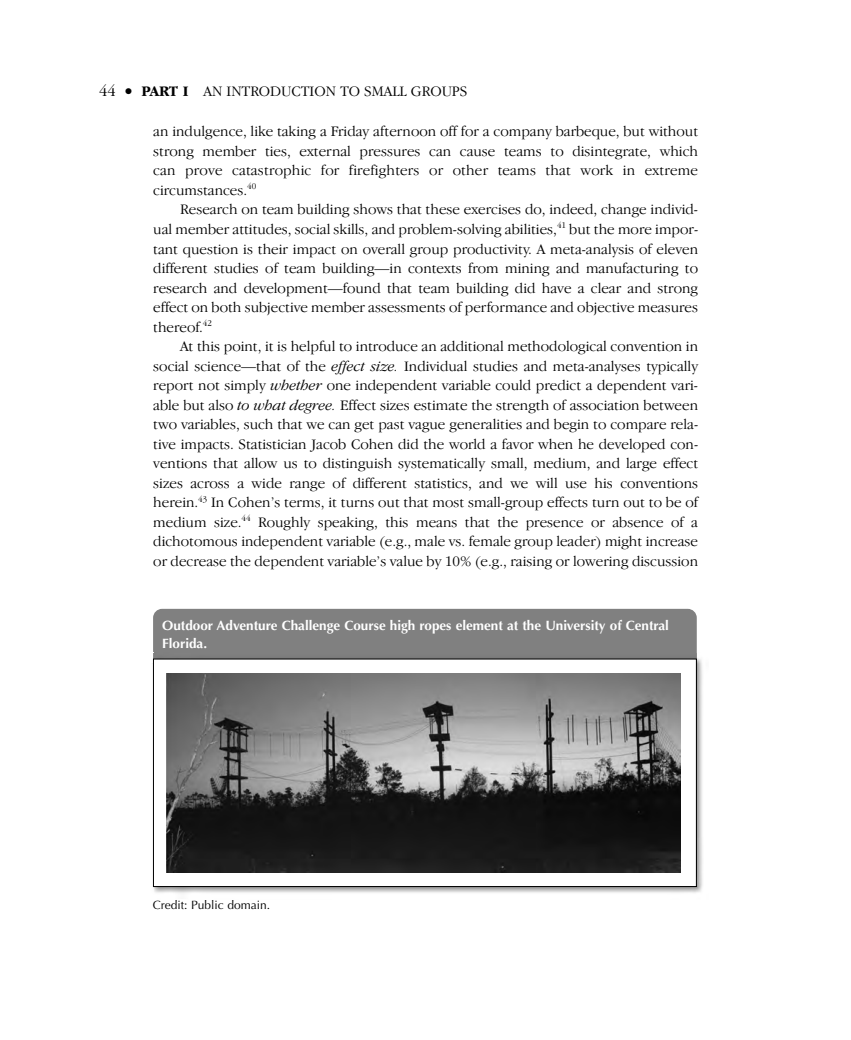
<style>
.page{position:relative;width:851px;height:1040px;background:#fff}
.page>*{position:absolute;margin:0;border:0;box-sizing:border-box;transform-origin:0 0}
.t1{font:300 15px "Garamond IT Cby BT";color:#000}
.t2{font:700 13.5px/18px "Optima";color:#fff}
.t3{font:12px "Optima";color:#000}
.s1{font-size:16.5px}
.s2{font-size:16.5px;color:#fff}
.s3{font-weight:700}
.s4{font-style:italic}
</style>
<div class="page">
<div style="left:153px;top:609px;width:543px;height:275px;background:#808080;border-radius:9px"></div>
<img style="left:152px;top:653px;width:551px;height:241px">
<img style="left:152px;top:664px;width:1px;height:230px">
<div style="left:154px;top:659px;width:542px;height:227px;background:#fff"></div>
<img style="left:167px;top:673px;width:513px;height:199px">
<p class="t1" style="left:99px;top:86px;width:370px"><span class="s1">44</span><span class="s2">–</span>•<span class="s2">–</span><span class="s3">PART I</span> AN INTRODUCTION TO SMALL GROUPS</p>
<p class="t1" style="left:153px;top:126px;width:546px">an indulgence, like taking a Friday afternoon off for a company barbeque, but without</p>
<p class="t1" style="left:153px;top:145px;width:546px">strong member ties, external pressures can cause teams to disintegrate, which</p>
<p class="t1" style="left:153px;top:165px;width:546px">can prove catastrophic for firefighters or other teams that work in extreme</p>
<p class="t1" style="left:153px;top:184px;width:104px">circumstances.<sup>40</sup></p>
<p class="t1" style="left:180px;top:204px;width:519px">Research on team building shows that these exercises do, indeed, change individ-</p>
<p class="t1" style="left:153px;top:223px;width:546px">ual member attitudes, social skills, and problem-solving abilities,<sup>41</sup> but the more impor-</p>
<p class="t1" style="left:153px;top:243px;width:546px">tant question is their impact on overall group productivity. A meta-analysis of eleven</p>
<p class="t1" style="left:153px;top:262px;width:546px">different studies of team building—in contexts from mining and manufacturing to</p>
<p class="t1" style="left:153px;top:282px;width:546px">research and development—found that team building did have a clear and strong</p>
<p class="t1" style="left:153px;top:301px;width:546px">effect on both subjective member assessments of performance and objective measures</p>
<p class="t1" style="left:153px;top:321px;width:60px">thereof.<sup>42</sup></p>
<p class="t1" style="left:180px;top:340px;width:519px">At this point, it is helpful to introduce an additional methodological convention in</p>
<p class="t1" style="left:153px;top:360px;width:546px">social science—that of the <span class="s4">effect size.</span> Individual studies and meta-analyses typically</p>
<p class="t1" style="left:153px;top:379px;width:546px">report not simply <span class="s4">whether</span> one independent variable could predict a dependent vari-</p>
<p class="t1" style="left:153px;top:399px;width:546px">able but also <span class="s4">to what degree.</span> Effect sizes estimate the strength of association between</p>
<p class="t1" style="left:153px;top:418px;width:546px">two variables, such that we can get past vague generalities and begin to compare rela-</p>
<p class="t1" style="left:153px;top:438px;width:546px">tive impacts. Statistician Jacob Cohen did the world a favor when he developed con-</p>
<p class="t1" style="left:153px;top:457px;width:546px">ventions that allow us to distinguish systematically small, medium, and large effect</p>
<p class="t1" style="left:153px;top:477px;width:546px">sizes across a wide range of different statistics, and we will use his conventions</p>
<p class="t1" style="left:153px;top:496px;width:546px">herein.<sup>43</sup> In Cohen’s terms, it turns out that most small-group effects turn out to be of</p>
<p class="t1" style="left:153px;top:516px;width:546px">medium size.<sup>44</sup> Roughly speaking, this means that the presence or absence of a</p>
<p class="t1" style="left:153px;top:535px;width:546px">dichotomous independent variable (e.g., male vs. female group leader) might increase</p>
<p class="t1" style="left:153px;top:555px;width:546px">or decrease the dependent variable’s value by 10% (e.g., raising or lowering discussion</p>
<p class="t2" style="left:162px;top:617px;width:508px">Outdoor Adventure Challenge Course high ropes element at the University of Central<br>Florida.</p>
<p class="t3" style="left:153px;top:900px;width:119px">Credit: Public domain.</p>
</div>
